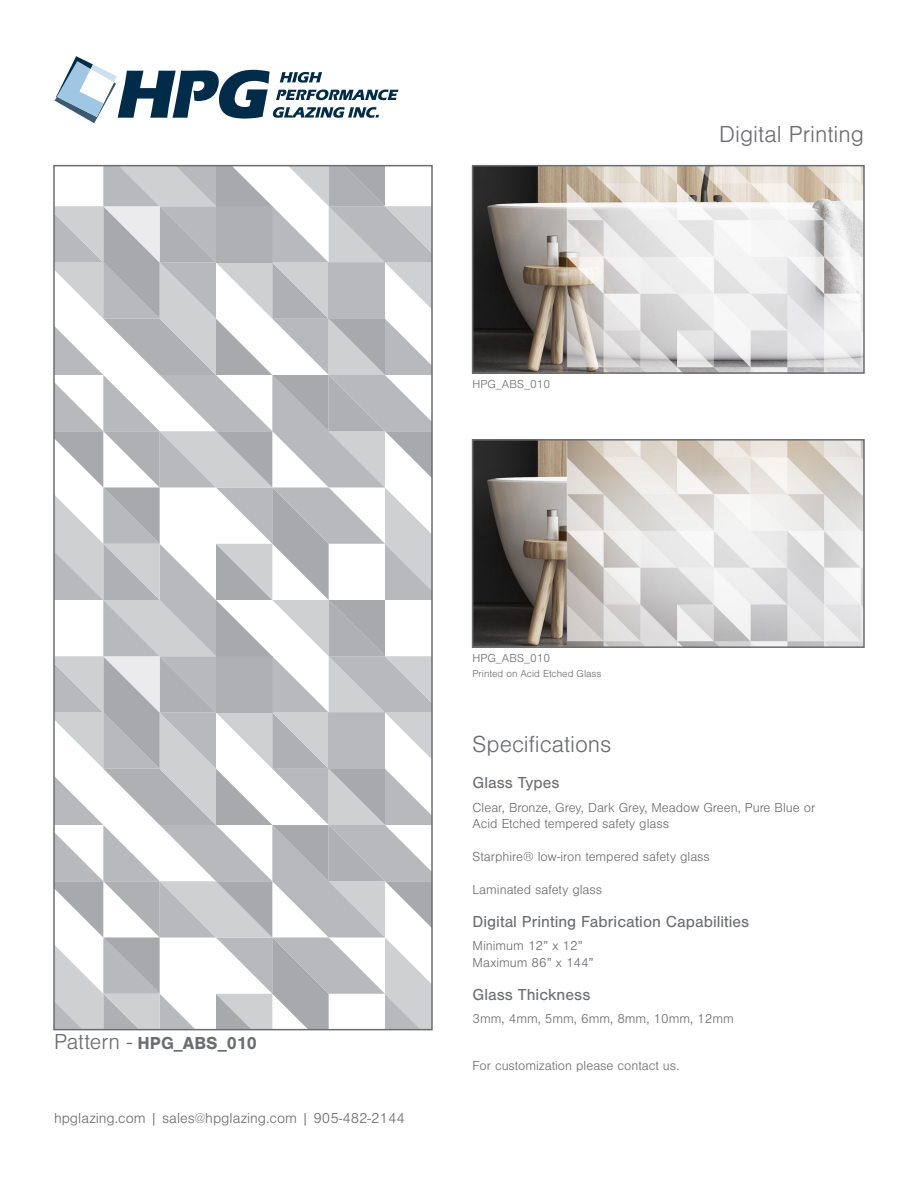
<style>
.page{position:relative;width:918px;height:1188px;background:#fff}
.page>*{position:absolute;margin:0;border:0;box-sizing:border-box;transform-origin:0 0}
.t1{font:300 24px "Nimbus San";color:#6c6d70}
.t2{font:700 18px "Nimbus San";letter-spacing:.005em;color:#6c6d70}
.t3{font:16.5px "Nimbus San";color:#6c6d70}
.t4{font:300 15px "Nimbus San";color:#6c6d70}
.t5{font:300 13.5px/16.5px "Nimbus San";color:#6c6d70}
.t6{font:300 12px "Nimbus San";color:#6c6d70}
.t7{font:300 10.5px "Nimbus San";color:#6c6d70}
.s1{font-weight:300;font-size:22.5px}
</style>
<div class="page">
<svg style="left:55px;top:56px;width:344px;height:67px"></svg>
<svg style="left:56px;top:168px;width:374px;height:859px"></svg>
<div style="left:53px;top:165px;width:380px;height:865px;border:2px solid #6c6d70"></div>
<img style="left:475px;top:168px;width:387px;height:203px">
<div style="left:472px;top:165px;width:393px;height:209px;border:2px solid #6c6d70"></div>
<img style="left:475px;top:442px;width:387px;height:203px">
<div style="left:472px;top:439px;width:393px;height:209px;border:2px solid #6c6d70"></div>
<p class="t6" style="left:473px;top:378px;width:79px">HPG_ABS_010</p>
<h1 class="t1" style="left:719px;top:121px;width:146px">Digital Printing</h1>
<h2 class="t2" style="left:54px;top:1033px;width:204px"><span class="s1">Pattern -</span> HPG_ABS_010</h2>
<p class="t4" style="left:54px;top:1111px;width:352px">hpglazing.com | sales@hpglazing.com | 905-482-2144</p>
<p class="t6" style="left:473px;top:652px;width:79px">HPG_ABS_010</p>
<p class="t7" style="left:473px;top:668px;width:130px">Printed on Acid Etched Glass</p>
<h1 class="t1" style="left:473px;top:731px;width:141px">Specifications</h1>
<p class="t3" style="left:473px;top:774px;width:88px">Glass Types</p>
<p class="t5" style="left:473px;top:799px;width:344px">Clear, Bronze, Grey, Dark Grey, Meadow Green, Pure Blue or<br>Acid Etched tempered safety glass</p>
<p class="t5" style="left:473px;top:849px;width:239px">Starphire® low-iron tempered safety glass</p>
<p class="t5" style="left:473px;top:882px;width:131px">Laminated safety glass</p>
<p class="t3" style="left:473px;top:913px;width:278px">Digital Printing Fabrication Capabilities</p>
<p class="t5" style="left:473px;top:938px;width:123px">Minimum 12” x 12”<br>Maximum 86” x 144”</p>
<p class="t3" style="left:473px;top:985px;width:119px">Glass Thickness</p>
<p class="t5" style="left:473px;top:1011px;width:263px">3mm, 4mm, 5mm, 6mm, 8mm, 10mm, 12mm</p>
<p class="t5" style="left:473px;top:1057px;width:208px">For customization please contact us.</p>
</div>
